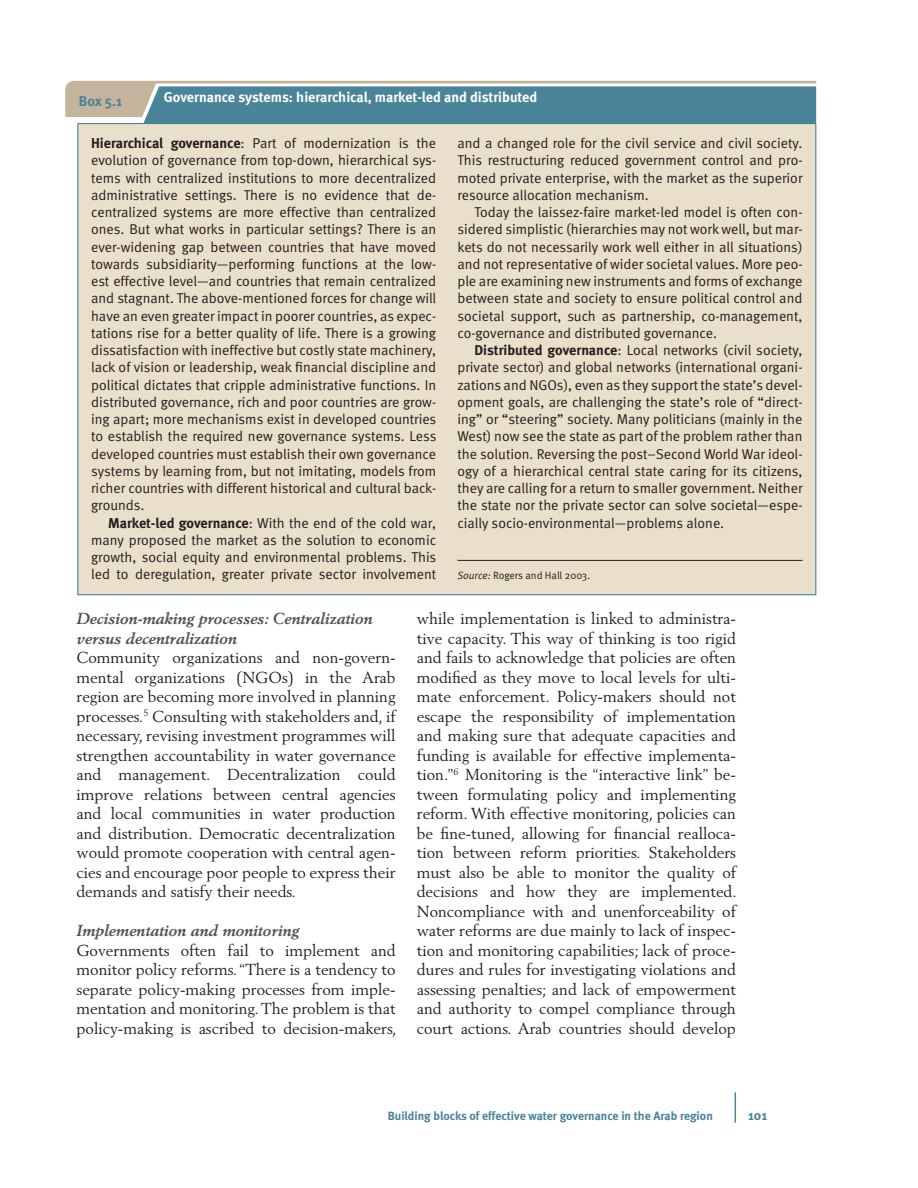
<style>
.page{position:relative;width:918px;height:1188px;background:#fff}
.page>*{position:absolute;margin:0;border:0;box-sizing:border-box;transform-origin:0 0}
.Body_text{font:15.75px/19.5px "Berling LT Std";color:#231f20;text-align:justify}
.Sub_3_headline_itali{font:italic 700 15.75px/19.5px "Berling LT Std";color:#515457}
.Box_body_2_columns{font:14.25px/17.2px "Meta Normal";color:#231f20;text-align:justify}
.Table_bar_white{font:700 14.25px "Meta";color:#fff}
.Table_bar_blue{font:700 14.25px "Meta";color:#4a8499}
.t1{font:700 13.5px "Meta";color:#4a8499}
.t2{font:700 12px "Meta";color:#4a8499}
.Source_-_line{font:10.5px "Meta Normal";color:#231f20}
.s1{font-family:"Meta";font-weight:700}
.s2{font-style:italic}
</style>
<div class="page">
<hr style="left:735px;top:1092px;width:1px;height:31px;background:#4a8499">
<div style="left:78px;top:124px;width:738px;height:471px;background:#e9dfca"></div>
<hr style="left:457px;top:560px;width:345px;height:1px;background:#231f20">
<svg style="left:65px;top:80px;width:751px;height:43px;background:#6d97a3"></svg>
<p class="Table_bar_blue" style="left:79px;top:93px;width:45px">Box 5.1</p>
<p class="Table_bar_white" style="left:164px;top:89px;width:375px">Governance systems: hierarchical, market-led and distributed</p>
<p class="Box_body_2_columns" style="left:91px;top:134px;width:347px"><span class="s1">Hierarchical governance</span>: Part of modernization is the evolution of governance from top-down, hierarchical sys&shy;tems with centralized institutions to more decentralized administrative settings. There is no evidence that de&shy;centralized systems are more effective than centralized ones. But what works in particular settings? There is an ever-widening gap between countries that have moved towards subsidiarity—performing functions at the low&shy;est effective level—and countries that remain centralized and stagnant. The above-mentioned forces for change will have an even greater impact in poorer countries, as expec&shy;tations rise for a better quality of life. There is a growing dissatisfaction with ineffective but costly state machinery, lack of vision or leadership, weak financial discipline and political dictates that cripple administrative functions. In distributed governance, rich and poor countries are grow&shy;ing apart; more mechanisms exist in developed countries to establish the required new governance systems. Less developed countries must establish their own governance systems by learning from, but not imitating, models from richer countries with different historical and cultural back&shy;grounds.</p>
<p class="Box_body_2_columns" style="left:91px;top:514px;width:347px;text-indent:17px"><span class="s1">Market-led governance</span>: With the end of the cold war, many proposed the market as the solution to economic growth, social equity and environmental problems. This led to deregulation, greater private sector involvement</p>
<p class="Box_body_2_columns" style="left:457px;top:134px;width:347px">and a changed role for the civil service and civil society.<br>This restructuring reduced government control and pro&shy;moted private enterprise, with the market as the superior resource allocation mechanism.</p>
<p class="Box_body_2_columns" style="left:457px;top:203px;width:347px;text-indent:17px">Today the laissez-faire market-led model is often con&shy;sidered simplistic (hierarchies may not work well, but mar&shy;kets do not necessarily work well either in all situations) and not representative of wider societal values. More peo&shy;ple are examining new instruments and forms of exchange between state and society to ensure political control and societal support, such as partnership, co-management, co-governance and distributed governance.</p>
<p class="Box_body_2_columns" style="left:457px;top:341px;width:347px;text-indent:17px"><span class="s1">Distributed governance</span>: Local networks (civil society, private sector) and global networks (international organi&shy;zations and NGOs), even as they support the state’s devel&shy;opment goals, are challenging the state’s role of “direct&shy;ing” or “steering” society. Many politicians (mainly in the West) now see the state as part of the problem rather than the solution. Reversing the post–Second World War ideol&shy;ogy of a hierarchical central state caring for its citizens, they are calling for a return to smaller government. Neither the state nor the private sector can solve societal—espe&shy;cially socio-environmental—problems alone.</p>
<p class="Source_-_line" style="left:457px;top:569px;width:134px"><span class="s2">Source:</span> Rogers and Hall 2003.</p>
<p class="Sub_3_headline_itali" style="left:77px;top:609px;width:297px">Decision-making processes: Centralization versus decentralization</p>
<p class="Body_text" style="left:77px;top:648px;width:321px">Community organizations and non-govern&shy;mental organizations (NGOs) in the Arab region are becoming more involved in planning processes.<sup>5</sup> Consulting with stakeholders and, if necessary, revising investment programmes will strengthen accountability in water governance and management. Decentralization could improve relations between central agencies and local communities in water production and distribution. Democratic decentralization would promote cooperation with central agen&shy;cies and encourage poor people to express their demands and satisfy their needs.</p>
<p class="Sub_3_headline_itali" style="left:77px;top:921px;width:224px">Implementation and monitoring</p>
<p class="Body_text" style="left:77px;top:940px;width:321px">Governments often fail to implement and monitor policy reforms. “There is a tendency to separate policy-making processes from imple&shy;mentation and monitoring. The problem is that policy-making is ascribed to decision-makers,</p>
<p class="Body_text" style="left:417px;top:609px;width:321px">while implementation is linked to administra&shy;tive capacity. This way of thinking is too rigid and fails to acknowledge that policies are often modified as they move to local levels for ulti&shy;mate enforcement. Policy-makers should not escape the responsibility of implementation and making sure that adequate capacities and funding is available for effective implementa&shy;tion.”<sup>6</sup> Monitoring is the “interactive link” be&shy;tween formulating policy and implementing reform. With effective monitoring, policies can be fine-tuned, allowing for financial realloca&shy;tion between reform priorities. Stakeholders must also be able to monitor the quality of decisions and how they are implemented.<br>Noncompliance with and unenforceability of water reforms are due mainly to lack of inspec&shy;tion and monitoring capabilities; lack of proce&shy;dures and rules for investigating violations and assessing penalties; and lack of empowerment and authority to compel compliance through court actions. Arab countries should develop</p>
<p class="t2" style="left:388px;top:1109px;width:327px">Building blocks of effective water governance in the Arab region</p>
<p class="t1" style="left:748px;top:1107px;width:20px">101</p>
</div>
